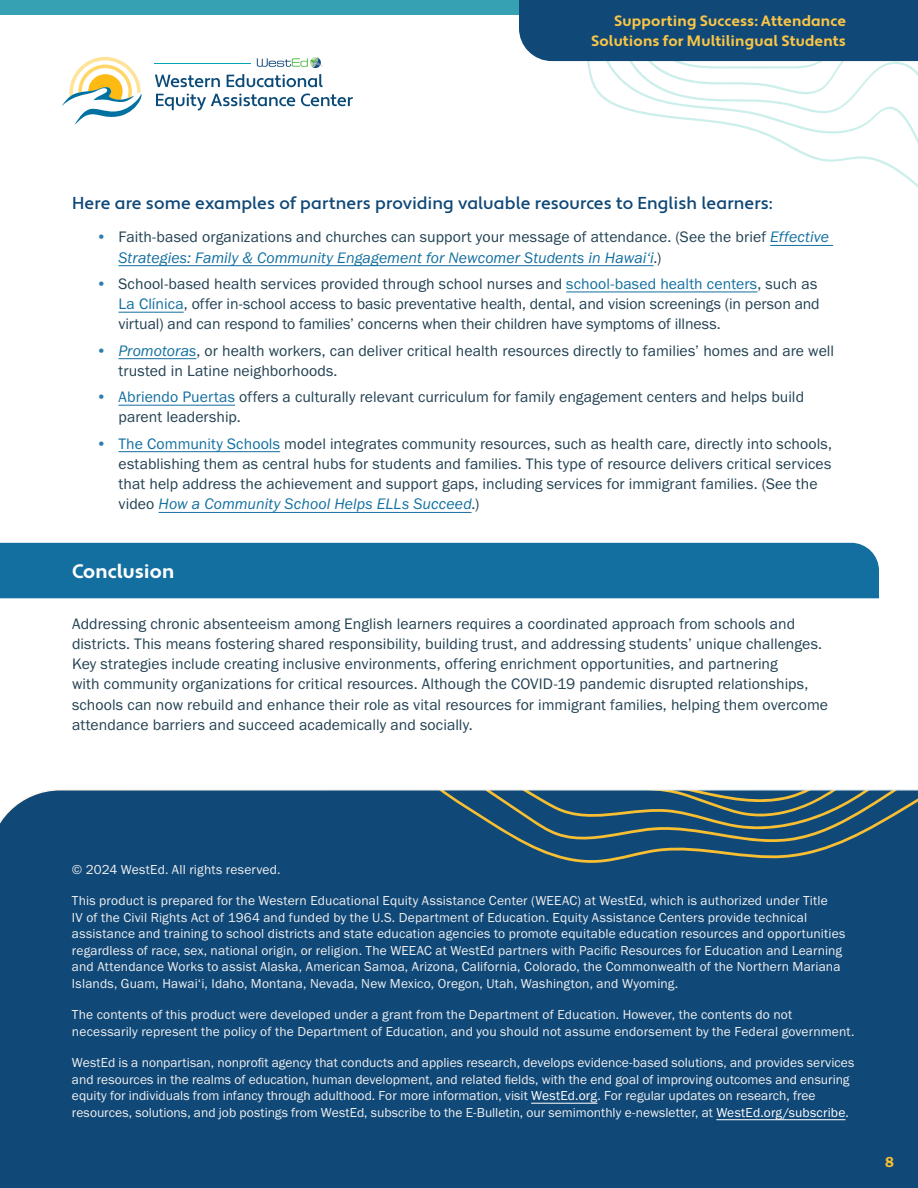
<style>
.page{position:relative;width:918px;height:1188px;background:#fff}
.page>*{position:absolute;margin:0;border:0;box-sizing:border-box;transform-origin:0 0}
.t1{font:700 19.5px "Apertura";letter-spacing:.005em;color:#fff}
.t2{font:500 17.25px "Apertura";color:#104877}
.t3{font:15.75px/20.2px "Franklin Gothic URW Boo";letter-spacing:.005em;color:#224152}
.t4{font:700 15px/19.5px "Apertura";letter-spacing:.01em;color:#f8c546;text-align:right}
.t5{font:15px "Franklin Gothic URW Dem";color:#f7bf31}
.t6{font:13.5px/16.5px "Franklin Gothic URW Boo";letter-spacing:.01em;color:#f0f0f0}
.s1{font-family:"Franklin Gothic URW Dem";color:#2a7daa}
.s2{font-family:"Franklin Gothic URW Boo Ita";color:#126fa0}
.s3{color:#126fa0}
.s4{color:#fff}
</style>
<div class="page">
<div style="left:0;top:789px;width:918px;height:399px;background:#104877"></div>
<svg style="left:614px;top:97px;width:304px;height:76px"></svg>
<div style="left:0;top:0;width:918px;height:15px;background:#36a1b2"></div>
<svg style="left:257px;top:57px;width:66px;height:11px"></svg>
<svg style="left:155px;top:75px;width:65px;height:12px"></svg>
<svg style="left:227px;top:74px;width:96px;height:13px"></svg>
<svg style="left:156px;top:94px;width:139px;height:16px"></svg>
<svg style="left:301px;top:94px;width:52px;height:12px"></svg>
<svg style="left:62px;top:57px;width:80px;height:68px"></svg>
<hr style="left:155px;top:63px;width:96px;height:1px;background:#00a4b3">
<svg style="left:519px;top:0;width:399px;height:97px"></svg>
<hr style="left:770px;top:245px;width:63px;height:1px;background:#126fa0">
<hr style="left:118px;top:265px;width:536px;height:1px;background:#126fa0">
<hr style="left:566px;top:292px;width:192px;height:1px;background:#126fa0">
<hr style="left:118px;top:312px;width:66px;height:1px;background:#126fa0">
<hr style="left:118px;top:358px;width:79px;height:1px;background:#126fa0">
<hr style="left:118px;top:405px;width:117px;height:1px;background:#126fa0">
<hr style="left:118px;top:451px;width:162px;height:1px;background:#126fa0">
<hr style="left:159px;top:512px;width:313px;height:1px;background:#126fa0">
<div style="left:0;top:543px;width:879px;height:55px;background:#126fa0"></div>
<hr style="left:531px;top:1103px;width:66px;height:1px;background:#fff">
<hr style="left:716px;top:1119px;width:130px;height:1px;background:#fff">
<p class="t4" style="left:591px;top:12px;width:256px">Supporting Success: Attendance<br>Solutions for Multilingual Students</p>
<h4 class="t2" style="left:72px;top:192px;width:702px">Here are some examples of partners providing valuable resources to English learners:</h4>
<p class="t3" style="left:118px;top:227px;width:712px;text-indent:-22px"><span class="s1">•</span> Faith-based organizations and churches can support your message of attendance. (See the brief <span class="s2">Effective<br>Strategies: Family &amp; Community Engagement for Newcomer Students in Hawai‘i</span>.)</p>
<p class="t3" style="left:119px;top:273px;width:703px;text-indent:-23px"><span class="s1">•</span> School-based health services provided through school nurses and <span class="s3">school-based health centers</span>, such as<br><span class="s3">La Clínica</span>, offer in-school access to basic preventative health, dental, and vision screenings (in person and virtual) and can respond to families’ concerns when their children have symptoms of illness.</p>
<p class="t3" style="left:118px;top:340px;width:717px;text-indent:-22px"><span class="s1">•</span> <span class="s2">Promotoras</span>, or health workers, can deliver critical health resources directly to families’ homes and are well trusted in Latine neighborhoods.</p>
<p class="t3" style="left:118px;top:387px;width:687px;text-indent:-22px"><span class="s1">•</span> <span class="s3">Abriendo Puertas</span> offers a culturally relevant curriculum for family engagement centers and helps build parent leadership.</p>
<p class="t3" style="left:118px;top:433px;width:715px;text-indent:-22px"><span class="s1">•</span> <span class="s3">The Community Schools</span> model integrates community resources, such as health care, directly into schools, establishing them as central hubs for students and families. This type of resource delivers critical services that help address the achievement and support gaps, including services for immigrant families. (See the video <span class="s2">How a Community School Helps ELLs Succeed</span>.)</p>
<h2 class="t1" style="left:72px;top:560px;width:104px">Conclusion</h2>
<p class="t3" style="left:72px;top:613px;width:758px">Addressing chronic absenteeism among English learners requires a coordinated approach from schools and districts. This means fostering shared responsibility, building trust, and addressing students’ unique challenges.<br>Key strategies include creating inclusive environments, offering enrichment opportunities, and partnering<br>with community organizations for critical resources. Although the COVID-19 pandemic disrupted relationships, schools can now rebuild and enhance their role as vital resources for immigrant families, helping them overcome attendance barriers and succeed academically and socially.</p>
<p class="t6" style="left:72px;top:861px;width:210px">© 2024 WestEd. All rights reserved.</p>
<p class="t6" style="left:72px;top:892px;width:775px">This product is prepared for the Western Educational Equity Assistance Center (WEEAC) at WestEd, which is authorized under Title<br>IV of the Civil Rights Act of 1964 and funded by the U.S. Department of Education. Equity Assistance Centers provide technical assistance and training to school districts and state education agencies to promote equitable education resources and opportunities regardless of race, sex, national origin, or religion. The WEEAC at WestEd partners with Pacific Resources for Education and Learning and Attendance Works to assist Alaska, American Samoa, Arizona, California, Colorado, the Commonwealth of the Northern Mariana Islands, Guam, Hawai‘i, Idaho, Montana, Nevada, New Mexico, Oregon, Utah, Washington, and Wyoming.</p>
<p class="t6" style="left:72px;top:1006px;width:784px">The contents of this product were developed under a grant from the Department of Education. However, the contents do not necessarily represent the policy of the Department of Education, and you should not assume endorsement by the Federal government.</p>
<p class="t6" style="left:72px;top:1054px;width:784px">WestEd is a nonpartisan, nonprofit agency that conducts and applies research, develops evidence-based solutions, and provides services and resources in the realms of education, human development, and related fields, with the end goal of improving outcomes and ensuring equity for individuals from infancy through adulthood. For more information, visit <span class="s4">WestEd.org</span>. For regular updates on research, free resources, solutions, and job postings from WestEd, subscribe to the E-Bulletin, our semimonthly e-newsletter, at <span class="s4">WestEd.org/subscribe</span>.</p>
<p class="t5" style="left:885px;top:1152px;width:10px">8</p>
</div>
